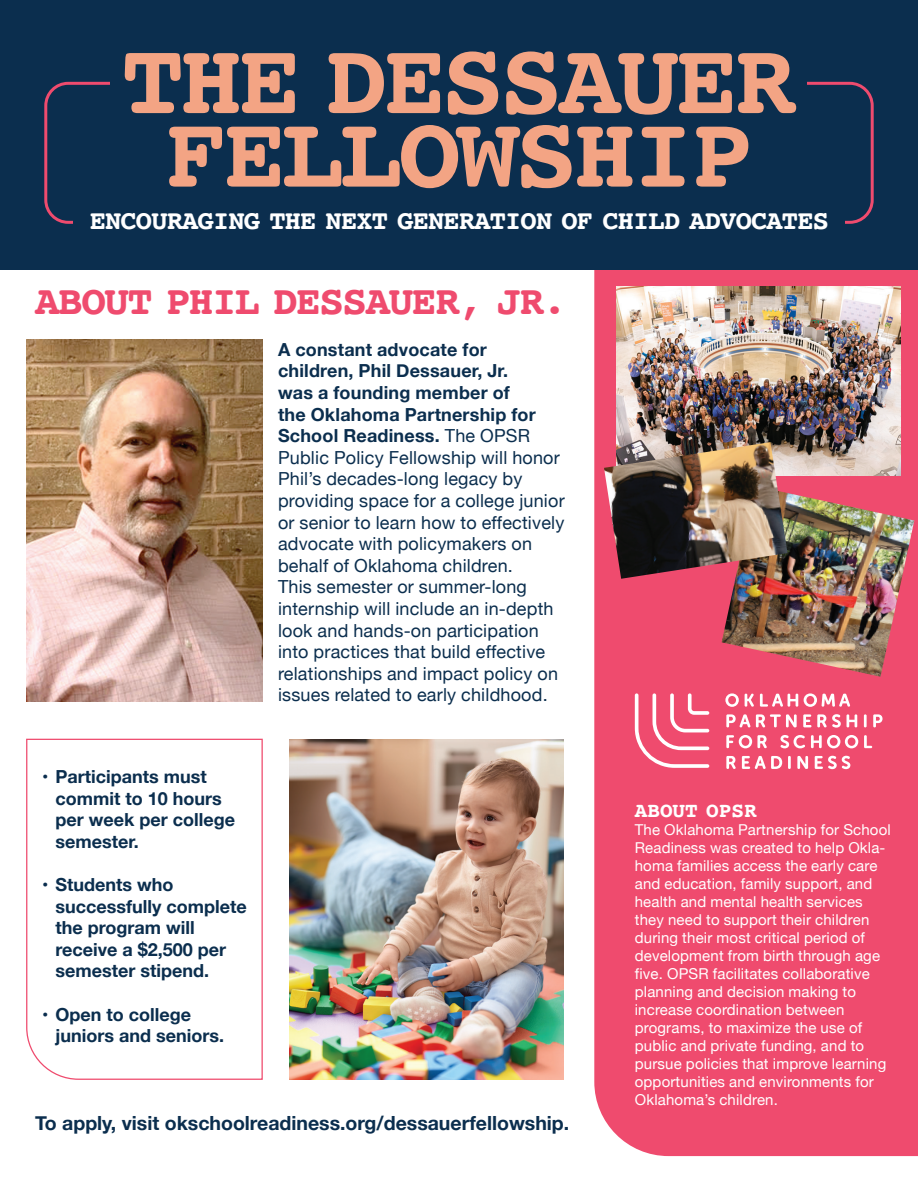
<style>
.page{position:relative;width:918px;height:1188px;background:#fff}
.page>*{position:absolute;margin:0;border:0;box-sizing:border-box;transform-origin:0 0}
.t1{font:700 103.5px/73.5px "Courier";letter-spacing:-.035em;color:#f3a484;text-align:center}
.t2{font:700 40.95px "Courier";letter-spacing:-.035em;color:#ef4b6e}
.t3{font:700 27px "Courier";letter-spacing:-.03em;color:#fff}
.t4{font:700 21px "Courier";color:#fff}
.t5{font:700 19.5px "Helvetica Neue";color:#0b2e4e}
.t6{font:18px/21.6px "Helvetica Neue";letter-spacing:.01em;color:#0b2e4e}
.t7{font:700 18px/21.6px "Helvetica Neue";color:#0b2e4e}
.t8{font:15px/18px "Helvetica Neue";letter-spacing:.01em;color:#fff}
.s1{font-weight:700}
</style>
<div class="page">
<div style="left:594px;top:269px;width:324px;height:887px;background:#ef4b6e"></div>
<svg style="left:26px;top:738px;width:237px;height:342px"></svg>
<div style="left:0;top:0;width:918px;height:269px;background:#0b2e4e"></div>
<svg style="left:725px;top:693px;width:14px;height:14px"></svg>
<svg style="left:745px;top:694px;width:9px;height:13px"></svg>
<svg style="left:760px;top:694px;width:38px;height:13px"></svg>
<svg style="left:804px;top:693px;width:46px;height:14px"></svg>
<svg style="left:726px;top:714px;width:24px;height:13px"></svg>
<svg style="left:756px;top:714px;width:41px;height:13px"></svg>
<svg style="left:803px;top:714px;width:38px;height:14px"></svg>
<svg style="left:847px;top:714px;width:10px;height:13px"></svg>
<svg style="left:864px;top:714px;width:3px;height:13px"></svg>
<svg style="left:873px;top:714px;width:10px;height:13px"></svg>
<svg style="left:726px;top:735px;width:41px;height:13px"></svg>
<svg style="left:780px;top:735px;width:25px;height:13px"></svg>
<svg style="left:811px;top:735px;width:47px;height:13px"></svg>
<svg style="left:864px;top:735px;width:8px;height:13px"></svg>
<svg style="left:726px;top:756px;width:10px;height:13px"></svg>
<svg style="left:742px;top:756px;width:40px;height:13px"></svg>
<svg style="left:788px;top:756px;width:3px;height:13px"></svg>
<svg style="left:797px;top:756px;width:11px;height:13px"></svg>
<svg style="left:815px;top:756px;width:35px;height:13px"></svg>
<svg style="left:635px;top:693px;width:74px;height:75px"></svg>
<img style="left:27px;top:340px;width:235px;height:361px">
<img style="left:617px;top:286px;width:283px;height:190px">
<img style="left:722px;top:486px;width:192px;height:191px">
<img style="left:604px;top:442px;width:184px;height:137px">
<img style="left:290px;top:739px;width:273px;height:340px">
<h1 class="t1" style="left:122px;top:39px;width:676px">THE DESSAUER<br>FELLOWSHIP</h1>
<h3 class="t3" style="left:90px;top:199px;width:741px">ENCOURAGING THE NEXT GENERATION OF CHILD ADVOCATES</h3>
<h2 class="t2" style="left:35px;top:268px;width:533px">ABOUT PHIL DESSAUER, JR.</h2>
<p class="t7" style="left:56px;top:766px;width:181px;text-indent:-14px">• Participants must commit to 10 hours per week per college semester.</p>
<p class="t7" style="left:56px;top:874px;width:193px;text-indent:-14px">• Students who successfully complete the program will receive a $2,500 per semester stipend.</p>
<p class="t7" style="left:56px;top:1004px;width:170px;text-indent:-14px">• Open to college juniors and seniors.</p>
<p class="t6" style="left:278px;top:340px;width:288px"><span class="s1">A constant advocate for children, Phil Dessauer, Jr.<br>was a founding member of<br>the Oklahoma Partnership for<br>School Readiness.</span> The OPSR<br>Public Policy Fellowship will honor<br>Phil’s decades-long legacy by providing space for a college junior or senior to learn how to effectively advocate with policymakers on behalf of Oklahoma children.<br>This semester or summer-long internship will include an in-depth look and hands-on participation into practices that build effective relationships and impact policy on issues related to early childhood.</p>
<h3 class="t5" style="left:35px;top:1108px;width:536px">To apply, visit okschoolreadiness.org/dessauerfellowship.</h3>
<h3 class="t4" style="left:635px;top:794px;width:123px">ABOUT OPSR</h3>
<p class="t8" style="left:635px;top:822px;width:258px">The Oklahoma Partnership for School Readiness was created to help Okla&shy;homa families access the early care and education, family support, and health and mental health services they need to support their children during their most critical period of development from birth through age five. OPSR facilitates collaborative planning and decision making to increase coordination between programs, to maximize the use of public and private funding, and to pursue policies that improve learning opportunities and environments for Oklahoma’s children.</p>
</div>
